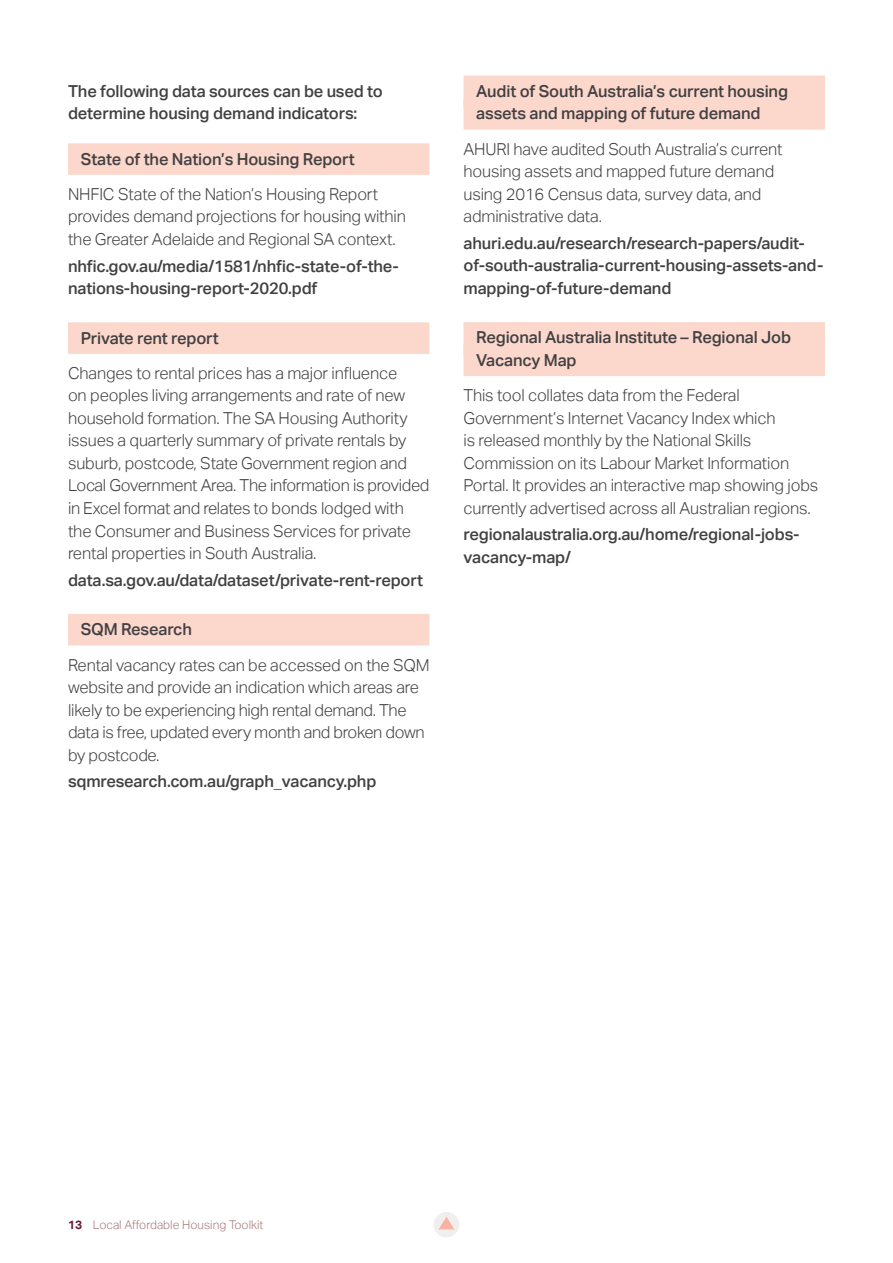
<style>
.page{position:relative;width:893px;height:1263px;background:#fff}
.page>*{position:absolute;margin:0;border:0;box-sizing:border-box;transform-origin:0 0}
.t1{font:300 16.5px/22.5px "Aktiv Grotesk";letter-spacing:-.01em;color:#414042}
.t2{font:500 16.5px/22.5px "Aktiv Grotesk";letter-spacing:-.01em;color:#414042}
.t3{font:300 12px "Aktiv Grotesk";color:#a6797c}
.s1{font-weight:700;color:#6a1d32}
</style>
<div class="page">
<div style="left:68px;top:143px;width:361px;height:32px;background:#fcd7cc"></div>
<div style="left:68px;top:322px;width:361px;height:32px;background:#fcd7cc"></div>
<div style="left:68px;top:614px;width:361px;height:31px;background:#fcd7cc"></div>
<div style="left:463px;top:76px;width:362px;height:31px;background:#fcd7cc"></div>
<div style="left:463px;top:98px;width:362px;height:32px;background:#fcd7cc"></div>
<div style="left:463px;top:322px;width:362px;height:32px;background:#fcd7cc"></div>
<div style="left:463px;top:345px;width:362px;height:31px;background:#fcd7cc"></div>
<div style="left:434px;top:1212px;width:25px;height:25px;background:#f1efed;border-radius:50%"></div>
<svg style="left:439px;top:1217px;width:15px;height:12px"></svg>
<p class="t2" style="left:68px;top:80px;width:316px">The following data sources can be used to determine housing demand indicators:</p>
<p class="t2" style="left:81px;top:148px;width:275px">State of the Nation’s Housing Report</p>
<p class="t1" style="left:68px;top:183px;width:339px">NHFIC State of the Nation’s Housing Report provides demand projections for housing within the Greater Adelaide and Regional SA context.</p>
<p class="t2" style="left:68px;top:255px;width:332px">nhfic.gov.au/media/1581/nhfic-state-of-the&shy;nations-housing-report-2020.pdf</p>
<p class="t2" style="left:81px;top:327px;width:140px">Private rent report</p>
<p class="t1" style="left:68px;top:362px;width:363px">Changes to rental prices has a major influence<br>on peoples living arrangements and rate of new household formation. The SA Housing Authority issues a quarterly summary of private rentals by suburb, postcode, State Government region and Local Government Area. The information is provided in Excel format and relates to bonds lodged with the Consumer and Business Services for private rental properties in South Australia.</p>
<p class="t2" style="left:68px;top:569px;width:357px">data.sa.gov.au/data/dataset/private-rent-report</p>
<p class="t2" style="left:81px;top:618px;width:113px">SQM Research</p>
<p class="t1" style="left:68px;top:654px;width:363px">Rental vacancy rates can be accessed on the SQM website and provide an indication which areas are likely to be experiencing high rental demand. The data is free, updated every month and broken down by postcode.</p>
<p class="t2" style="left:68px;top:770px;width:310px">sqmresearch.com.au/graph_vacancy.php</p>
<p class="t2" style="left:476px;top:80px;width:313px">Audit of South Australia’s current housing assets and mapping of future demand</p>
<p class="t1" style="left:463px;top:138px;width:321px">AHURI have audited South Australia’s current housing assets and mapped future demand using 2016 Census data, survey data, and administrative data.</p>
<p class="t2" style="left:463px;top:232px;width:362px">ahuri.edu.au/research/research-papers/audit&shy;of-south-australia-current-housing-assets-and&shy;mapping-of-future-demand</p>
<p class="t2" style="left:476px;top:326px;width:316px">Regional Australia Institute – Regional Job<br>Vacancy Map</p>
<p class="t1" style="left:463px;top:384px;width:356px">This tool collates data from the Federal Government’s Internet Vacancy Index which<br>is released monthly by the National Skills Commission on its Labour Market Information Portal. It provides an interactive map showing jobs currently advertised across all Australian regions.</p>
<p class="t2" style="left:463px;top:523px;width:338px">regionalaustralia.org.au/home/regional-jobs&shy;vacancy-map/</p>
<p class="t3" style="left:68px;top:1218px;width:197px"><span class="s1">13</span> Local Affordable Housing Toolkit</p>
</div>
